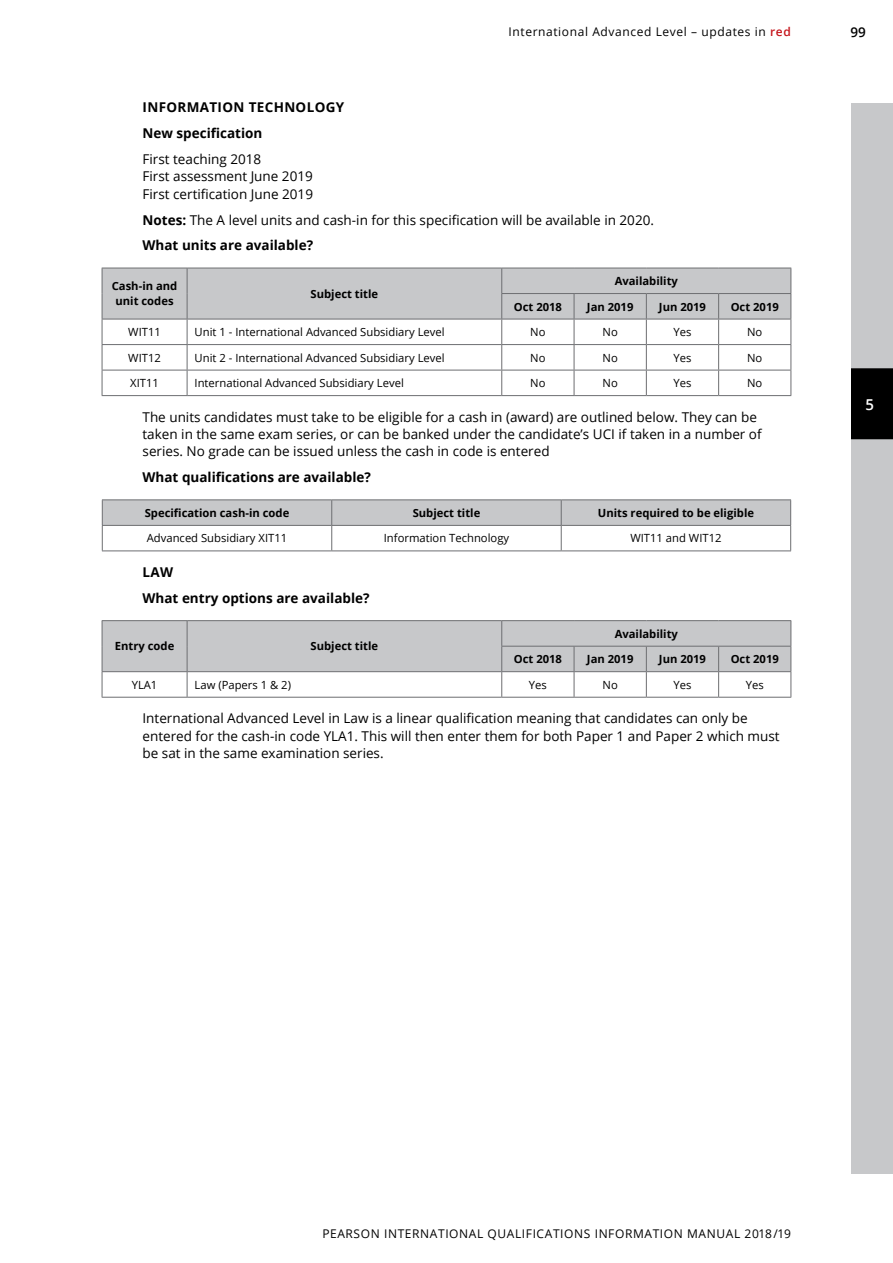
<style>
.page{position:relative;width:893px;height:1263px;background:#fff}
.page>*{position:absolute;margin:0;border:0;box-sizing:border-box;transform-origin:0 0}
.t1{font:600 15px "Open Sans";color:#fff}
.t2{font:13.5px/17.2px "Open Sans";color:#000}
.t3{font:700 13.5px/26px "Open Sans";color:#000}
.t4{font:700 13.5px/26px "Open Sans";letter-spacing:.025em;color:#000}
.t5{font:600 13.5px "Open Sans";color:#000}
.t6{font:12px "Open Sans";letter-spacing:.05em;color:#000}
.t7{font:11.25px "Open Sans";color:#000}
.t8{font:700 11.25px/15px "Open Sans";color:#000;text-align:center}
.s1{font-weight:600;color:#c6161d}
.s2{font-weight:700}
</style>
<div class="page">
<div style="left:850px;top:102px;width:43px;height:1072px;background:#c7c8ca"></div>
<div style="left:850px;top:368px;width:43px;height:71px;background:#000"></div>
<svg style="left:102px;top:268px;width:689px;height:127px"></svg>
<hr style="left:719px;top:370px;width:72px;height:1px;background:#6d6e71">
<hr style="left:102px;top:395px;width:85px;height:1px;background:#6d6e71">
<hr style="left:187px;top:395px;width:315px;height:1px;background:#6d6e71">
<hr style="left:502px;top:395px;width:72px;height:1px;background:#6d6e71">
<hr style="left:574px;top:395px;width:72px;height:1px;background:#6d6e71">
<hr style="left:646px;top:395px;width:73px;height:1px;background:#6d6e71">
<hr style="left:719px;top:395px;width:72px;height:1px;background:#6d6e71">
<hr style="left:102px;top:499px;width:230px;height:1px;background:#6d6e71">
<hr style="left:332px;top:499px;width:229px;height:1px;background:#6d6e71">
<hr style="left:561px;top:499px;width:230px;height:1px;background:#6d6e71">
<hr style="left:102px;top:550px;width:230px;height:1px;background:#6d6e71">
<hr style="left:332px;top:550px;width:229px;height:1px;background:#6d6e71">
<hr style="left:561px;top:550px;width:230px;height:1px;background:#6d6e71">
<svg style="left:102px;top:500px;width:689px;height:50px"></svg>
<hr style="left:502px;top:620px;width:72px;height:1px;background:#6d6e71">
<hr style="left:574px;top:620px;width:72px;height:1px;background:#6d6e71">
<hr style="left:646px;top:620px;width:73px;height:1px;background:#6d6e71">
<hr style="left:719px;top:620px;width:72px;height:1px;background:#6d6e71">
<hr style="left:102px;top:620px;width:85px;height:1px;background:#6d6e71">
<hr style="left:187px;top:620px;width:315px;height:1px;background:#6d6e71">
<svg style="left:102px;top:621px;width:689px;height:76px"></svg>
<hr style="left:719px;top:671px;width:72px;height:1px;background:#6d6e71">
<hr style="left:102px;top:697px;width:85px;height:1px;background:#6d6e71">
<hr style="left:187px;top:697px;width:315px;height:1px;background:#6d6e71">
<hr style="left:502px;top:697px;width:72px;height:1px;background:#6d6e71">
<hr style="left:574px;top:697px;width:72px;height:1px;background:#6d6e71">
<hr style="left:646px;top:697px;width:73px;height:1px;background:#6d6e71">
<hr style="left:719px;top:697px;width:72px;height:1px;background:#6d6e71">
<p class="t6" style="left:509px;top:24px;width:284px">International Advanced Level – updates in <span class="s1">red</span></p>
<p class="t5" style="left:850px;top:23px;width:17px">99</p>
<p class="t4" style="left:143px;top:94px;width:203px">INFORMATION TECHNOLOGY<br>New specification</p>
<p class="t2" style="left:143px;top:150px;width:172px">First teaching 2018<br>First assessment June 2019<br>First certification June 2019</p>
<p class="t2" style="left:143px;top:206px;width:513px;line-height:26px"><span class="s2">Notes:</span> The A level units and cash-in for this specification will be available in 2020.<br><span class="s2">What units are available?</span></p>
<p class="t8" style="left:112px;top:278px;width:67px">Cash-in and unit codes</p>
<p class="t8" style="left:311px;top:286px;width:69px">Subject title</p>
<p class="t8" style="left:615px;top:273px;width:65px">Availability</p>
<p class="t8" style="left:514px;top:299px;width:50px">Oct 2018</p>
<p class="t8" style="left:587px;top:299px;width:48px">Jan 2019</p>
<p class="t8" style="left:659px;top:299px;width:49px">Jun 2019</p>
<p class="t8" style="left:731px;top:299px;width:50px">Oct 2019</p>
<p class="t7" style="left:128px;top:324px;width:34px">WIT11</p>
<p class="t7" style="left:195px;top:324px;width:251px">Unit 1 - International Advanced Subsidiary Level</p>
<p class="t7" style="left:530px;top:324px;width:17px">No</p>
<p class="t7" style="left:603px;top:324px;width:17px">No</p>
<p class="t7" style="left:673px;top:324px;width:19px">Yes</p>
<p class="t7" style="left:747px;top:324px;width:17px">No</p>
<p class="t7" style="left:128px;top:350px;width:34px">WIT12</p>
<p class="t7" style="left:195px;top:350px;width:251px">Unit 2 - International Advanced Subsidiary Level</p>
<p class="t7" style="left:530px;top:350px;width:17px">No</p>
<p class="t7" style="left:603px;top:350px;width:17px">No</p>
<p class="t7" style="left:673px;top:350px;width:19px">Yes</p>
<p class="t7" style="left:747px;top:350px;width:17px">No</p>
<p class="t7" style="left:130px;top:375px;width:30px">XIT11</p>
<p class="t7" style="left:195px;top:375px;width:211px">International Advanced Subsidiary Level</p>
<p class="t7" style="left:530px;top:375px;width:17px">No</p>
<p class="t7" style="left:603px;top:375px;width:17px">No</p>
<p class="t7" style="left:673px;top:375px;width:19px">Yes</p>
<p class="t7" style="left:747px;top:375px;width:17px">No</p>
<p class="t2" style="left:143px;top:408px;width:621px">The units candidates must take to be eligible for a cash in (award) are outlined below. They can be taken in the same exam series, or can be banked under the candidate’s UCI if taken in a number of series. No grade can be issued unless the cash in code is entered</p>
<p class="t3" style="left:143px;top:464px;width:230px">What qualifications are available?</p>
<p class="t8" style="left:145px;top:505px;width:146px">Specification cash-in code</p>
<p class="t8" style="left:413px;top:505px;width:69px">Subject title</p>
<p class="t8" style="left:598px;top:505px;width:158px">Units required to be eligible</p>
<p class="t7" style="left:147px;top:531px;width:142px">Advanced Subsidiary XIT11</p>
<p class="t7" style="left:384px;top:531px;width:127px">Information Technology</p>
<p class="t7" style="left:630px;top:531px;width:93px">WIT11 and WIT12</p>
<p class="t3" style="left:143px;top:559px;width:229px">LAW<br>What entry options are available?</p>
<p class="t8" style="left:115px;top:639px;width:61px">Entry code</p>
<p class="t8" style="left:311px;top:639px;width:69px">Subject title</p>
<p class="t8" style="left:615px;top:626px;width:65px">Availability</p>
<p class="t8" style="left:514px;top:651px;width:50px">Oct 2018</p>
<p class="t8" style="left:587px;top:651px;width:48px">Jan 2019</p>
<p class="t8" style="left:659px;top:651px;width:49px">Jun 2019</p>
<p class="t8" style="left:731px;top:651px;width:50px">Oct 2019</p>
<p class="t7" style="left:132px;top:677px;width:27px">YLA1</p>
<p class="t7" style="left:195px;top:677px;width:98px">Law (Papers 1 &amp; 2)</p>
<p class="t7" style="left:529px;top:677px;width:19px">Yes</p>
<p class="t7" style="left:603px;top:677px;width:17px">No</p>
<p class="t7" style="left:673px;top:677px;width:19px">Yes</p>
<p class="t7" style="left:746px;top:677px;width:19px">Yes</p>
<p class="t2" style="left:143px;top:710px;width:639px">International Advanced Level in Law is a linear qualification meaning that candidates can only be entered for the cash-in code YLA1. This will then enter them for both Paper 1 and Paper 2 which must be sat in the same examination series.</p>
<p class="t1" style="left:865px;top:394px;width:10px">5</p>
<p class="t6" style="left:322px;top:1225px;width:470px">PEARSON INTERNATIONAL QUALIFICATIONS INFORMATION MANUAL 2018/19</p>
</div>
